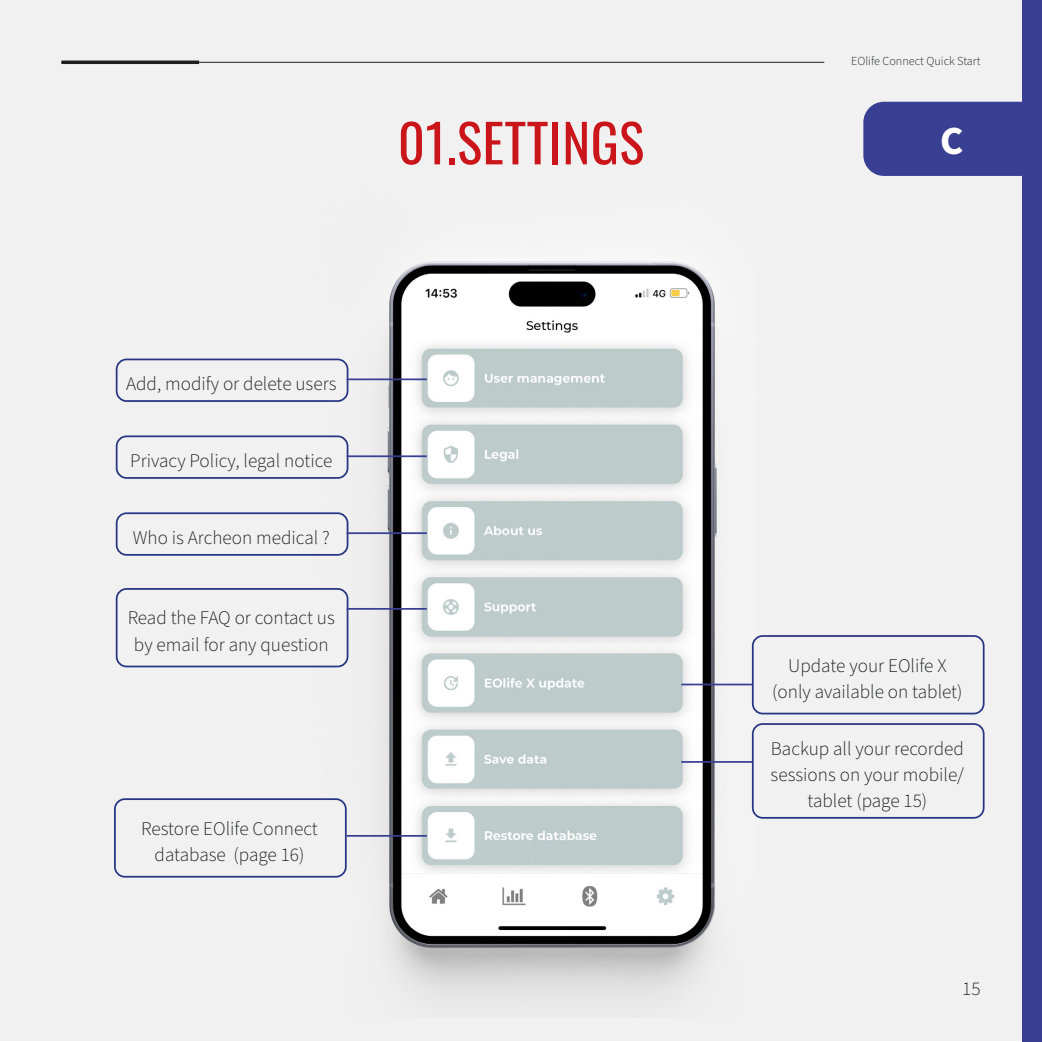
<style>
.page{position:relative;width:1042px;height:1042px;background:#fff}
.page>*{position:absolute;margin:0;border:0;box-sizing:border-box;transform-origin:0 0}
.t1{font:52.5px "Oswald";letter-spacing:.01em;color:#ca161b}
.t2{font:700 39.9px "Source Sans Pro";color:#fff}
.t3{font:300 19.25px/26.2px "Source Sans Pro";color:#1d1e1e;text-align:center}
.t4{font:300 12.25px "Source Sans Pro";color:#1d1e1e}
</style>
<div class="page">
<div style="left:1px;top:1px;width:1041px;height:1040px;background:#f1f1f2"></div>
<img style="left:114px;top:261px;width:640px;height:741px">
<div style="left:117px;top:359px;width:230px;height:42px;background:#f1f1f2;border-radius:10px"></div>
<div style="left:116px;top:358px;width:232px;height:44px;border:2px solid #283583;border-radius:10px"></div>
<hr style="left:347px;top:378px;width:80px;height:2px;background:#394093">
<div style="left:117px;top:436px;width:230px;height:42px;background:#f1f1f2;border-radius:10px"></div>
<div style="left:116px;top:435px;width:232px;height:44px;border:2px solid #283583;border-radius:10px"></div>
<hr style="left:347px;top:455px;width:80px;height:2px;background:#394093">
<div style="left:117px;top:513px;width:230px;height:42px;background:#f1f1f2;border-radius:10px"></div>
<div style="left:116px;top:512px;width:232px;height:44px;border:2px solid #283583;border-radius:10px"></div>
<hr style="left:347px;top:532px;width:80px;height:2px;background:#394093">
<div style="left:117px;top:589px;width:230px;height:77px;background:#f1f1f2;border-radius:10px"></div>
<div style="left:116px;top:588px;width:232px;height:79px;border:2px solid #283583;border-radius:10px"></div>
<hr style="left:347px;top:608px;width:80px;height:2px;background:#394093">
<hr style="left:681px;top:683px;width:80px;height:2px;background:#394093">
<div style="left:753px;top:636px;width:230px;height:77px;background:#f1f1f2;border-radius:10px"></div>
<div style="left:752px;top:635px;width:232px;height:79px;border:2px solid #283583;border-radius:10px"></div>
<hr style="left:347px;top:835px;width:80px;height:2px;background:#394093">
<hr style="left:681px;top:761px;width:80px;height:2px;background:#394093">
<div style="left:753px;top:724px;width:230px;height:94px;background:#f1f1f2;border-radius:10px"></div>
<div style="left:752px;top:723px;width:232px;height:96px;border:2px solid #283583;border-radius:10px"></div>
<div style="left:115px;top:799px;width:231px;height:78px;background:#f1f1f2;border-radius:10px"></div>
<div style="left:114px;top:798px;width:233px;height:79px;border:2px solid #283583;border-radius:10px"></div>
<div style="left:863px;top:102px;width:179px;height:74px;background:#394093;border-radius:21px"></div>
<hr style="left:61px;top:62px;width:763px;height:1px;background:#1d1e1e">
<hr style="left:61px;top:61px;width:138px;height:3px;background:#1d1e1e">
<div style="left:1022px;top:0;width:20px;height:1042px;background:#394093"></div>
<h1 class="t1" style="left:398px;top:96px;width:248px">01.SETTINGS</h1>
<p class="t3" style="left:126px;top:371px;width:212px">Add, modify or delete users</p>
<p class="t3" style="left:130px;top:448px;width:203px">Privacy Policy, legal notice</p>
<p class="t3" style="left:133px;top:525px;width:199px">Who is Archeon medical ?</p>
<p class="t3" style="left:128px;top:605px;width:209px">Read the FAQ or contact us by email for any question</p>
<p class="t3" style="left:141px;top:816px;width:178px">Restore EOlife Connect database (page 16)</p>
<p class="t4" style="left:851px;top:53px;width:131px">EOlife Connect Quick Start</p>
<h2 class="t2" style="left:940px;top:114px;width:25px">C</h2>
<p class="t3" style="left:772px;top:652px;width:192px">Update your EOlife X (only available on tablet)</p>
<p class="t3" style="left:770px;top:735px;width:195px">Backup all your recorded sessions on your mobile/ tablet (page 15)</p>
<p class="t3" style="left:962px;top:976px;width:20px">15</p>
</div>
